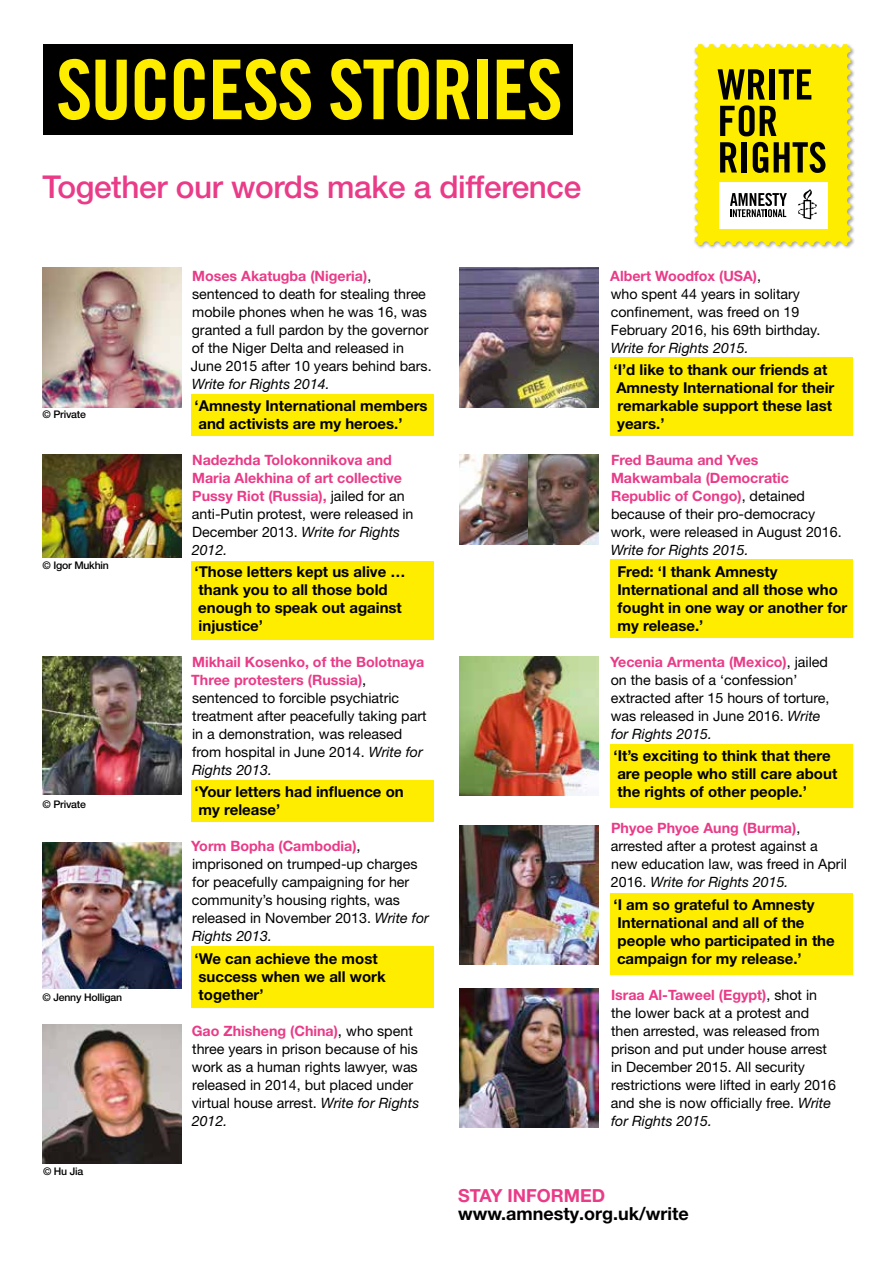
<style>
.page{position:relative;width:893px;height:1263px;background:#fff}
.page>*{position:absolute;margin:0;border:0;box-sizing:border-box;transform-origin:0 0}
.t1{font:82.5px "Amnesty Trade Gothic Bd Cn 20";letter-spacing:-.025em;color:#ffed00}
.t2{font:500 31.5px "Helvetica Neue LT Pro";letter-spacing:-.01em;color:#e93b87}
.t3{font:700 18px "Helvetica Neue LT Pro";color:#000}
.t4{font:700 18px "Helvetica Neue LT Pro";color:#e93b87}
.t5{font:700 15px/18px "Helvetica Neue LT Pro";color:#000}
.t6{font:14.25px/18px "Helvetica Neue LT Pro";color:#000}
.t7{font:700 14.25px/18px "Helvetica Neue LT Pro";color:#e93b87}
.t8{font:italic 14.25px "Helvetica Neue LT Pro";color:#000}
.t9{font:500 10.5px "Helvetica Neue LT Pro";letter-spacing:-.02em;color:#000}
.s1{font-weight:700;color:#e93b87}
.s2{font-weight:400;color:#000}
.s3{font-weight:400;font-style:italic;color:#000}
.s4{font-size:15px}
.s5{font-style:italic}
</style>
<div class="page">
<div style="left:610px;top:357px;width:243px;height:79px;background:#ffed00"></div>
<div style="left:610px;top:559px;width:243px;height:79px;background:#ffed00"></div>
<div style="left:610px;top:743px;width:243px;height:64px;background:#ffed00"></div>
<div style="left:610px;top:893px;width:243px;height:82px;background:#ffed00"></div>
<div style="left:191px;top:394px;width:243px;height:42px;background:#ffed00"></div>
<div style="left:191px;top:780px;width:243px;height:42px;background:#ffed00"></div>
<div style="left:191px;top:946px;width:243px;height:62px;background:#ffed00"></div>
<div style="left:191px;top:561px;width:243px;height:79px;background:#ffed00"></div>
<div style="left:43px;top:44px;width:530px;height:90px;background:#000"></div>
<div style="left:693px;top:43px;width:162px;height:207px;background:#000;opacity:.35"></div>
<svg style="left:695px;top:44px;width:155px;height:201px;background:#d6ca2b"></svg>
<img style="left:43px;top:268px;width:139px;height:139px">
<img style="left:459px;top:268px;width:139px;height:139px">
<img style="left:459px;top:656px;width:139px;height:139px">
<img style="left:459px;top:825px;width:139px;height:140px">
<img style="left:459px;top:988px;width:139px;height:139px">
<img style="left:459px;top:454px;width:139px;height:90px">
<img style="left:43px;top:842px;width:138px;height:146px">
<img style="left:43px;top:454px;width:139px;height:103px">
<img style="left:43px;top:1025px;width:138px;height:138px">
<img style="left:43px;top:656px;width:138px;height:139px">
<h1 class="t1" style="left:56px;top:40px;width:508px">SUCCESS STORIES</h1>
<h2 class="t2" style="left:43px;top:168px;width:540px">Together our words make a difference</h2>
<p class="t9" style="left:43px;top:408px;width:45px">© Private</p>
<p class="t9" style="left:43px;top:559px;width:68px">© Igor Mukhin</p>
<p class="t9" style="left:43px;top:797px;width:45px">© Private</p>
<p class="t9" style="left:43px;top:990px;width:81px">© Jenny Holligan</p>
<p class="t9" style="left:43px;top:1165px;width:42px">© Hu Jia</p>
<p class="t6" style="left:191px;top:266px;width:242px"><span class="s1">Moses Akatugba (Nigeria)</span>, sentenced to death for stealing three mobile phones when he was 16, was granted a full pardon by the governor of the Niger Delta and released in June 2015 after 10 years behind bars.</p>
<p class="t8" style="left:192px;top:375px;width:140px">Write for Rights 2014.</p>
<p class="t5" style="left:195px;top:396px;width:234px">‘Amnesty International members and activists are my heroes.’</p>
<p class="t7" style="left:192px;top:450px;width:223px">Nadezhda Tolokonnikova and<br>Maria Alekhina of art collective<br>Pussy Riot (Russia), <span class="s2">jailed for an anti-Putin protest, were released in<br>December 2013.</span> <span class="s3">Write for Rights<br>2012.</span></p>
<p class="t5" style="left:195px;top:562px;width:212px">‘Those letters kept us alive … thank you to all those bold enough to speak out against injustice’</p>
<p class="t6" style="left:191px;top:653px;width:237px"><span class="s1">Mikhail Kosenko, of the Bolotnaya<br>Three protesters (Russia)</span><span class="s4">, </span>sentenced to forcible psychiatric treatment after peacefully taking part in a demonstration, was released from hospital in June 2014. <span class="s5">Write for<br>Rights 2013.</span></p>
<p class="t5" style="left:195px;top:782px;width:211px">‘Your letters had influence on my release’</p>
<p class="t6" style="left:191px;top:837px;width:239px"><span class="s1">Yorm Bopha (Cambodia)</span><span class="s4">, </span>imprisoned on trumped-up charges for peacefully campaigning for her community’s housing rights, was released in November 2013. <span class="s5">Write for<br>Rights 2013.</span></p>
<p class="t5" style="left:195px;top:949px;width:193px">‘We can achieve the most success when we all work together’</p>
<p class="t6" style="left:192px;top:1021px;width:229px"><span class="s1">Gao Zhisheng (China)</span><span class="s4">,</span> who spent three years in prison because of his work as a human rights lawyer, was released in 2014, but placed under virtual house arrest. <span class="s5">Write for Rights<br>2012.</span></p>
<p class="t6" style="left:610px;top:266px;width:212px"><span class="s1">Albert Woodfox (USA)</span>,<br>who spent 44 years in solitary confinement, was freed on 19<br>February 2016, his 69th birthday.</p>
<p class="t8" style="left:611px;top:339px;width:140px">Write for Rights 2015.</p>
<p class="t5" style="left:613px;top:360px;width:222px">‘I’d like to thank our friends at<br>Amnesty International for their remarkable support these last years.’</p>
<p class="t6" style="left:611px;top:450px;width:232px"><span class="s1">Fred Bauma and Yves<br>Makwambala (Democratic<br>Republic of Congo)</span>, detained because of their pro-democracy work, were released in August 2016.</p>
<p class="t8" style="left:611px;top:541px;width:140px">Write for Rights 2015.</p>
<p class="t5" style="left:617px;top:562px;width:231px">Fred: ‘I thank Amnesty<br>International and all those who fought in one way or another for my release.’</p>
<p class="t6" style="left:610px;top:653px;width:221px"><span class="s1">Yecenia Armenta (Mexico)</span>, jailed on the basis of a ‘confession’ extracted after 15 hours of torture, was released in June 2016. <span class="s5">Write for Rights 2015.</span></p>
<p class="t5" style="left:613px;top:746px;width:225px">‘It’s exciting to think that there are people who still care about the rights of other people.’</p>
<p class="t6" style="left:611px;top:819px;width:238px"><span class="s1">Phyoe Phyoe Aung (Burma)</span>, arrested after a protest against a new education law, was freed in April<br>2016. <span class="s5">Write for Rights 2015.</span></p>
<p class="t5" style="left:613px;top:895px;width:223px">‘I am so grateful to Amnesty<br>International and all of the people who participated in the campaign for my release.’</p>
<p class="t6" style="left:611px;top:985px;width:227px"><span class="s1">Israa Al-Taweel (Egypt)</span>, shot in the lower back at a protest and then arrested, was released from prison and put under house arrest in December 2015. All security restrictions were lifted in early 2016 and she is now officially free. <span class="s5">Write for Rights 2015.</span></p>
<p class="t4" style="left:458px;top:1184px;width:149px">STAY INFORMED</p>
<p class="t3" style="left:458px;top:1202px;width:232px">www.amnesty.org.uk/write</p>
</div>
